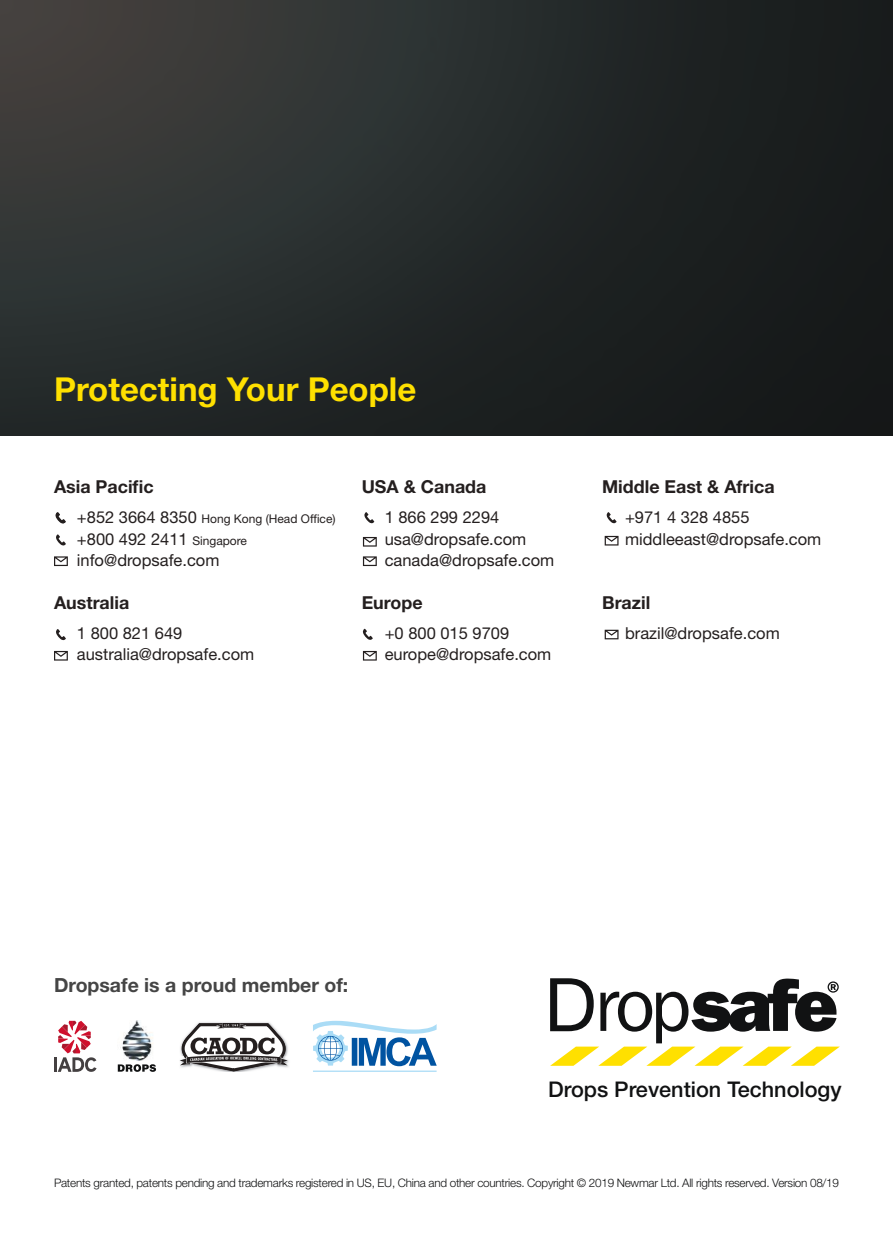
<style>
.page{position:relative;width:893px;height:1242px;background:#fff}
.page>*{position:absolute;margin:0;border:0;box-sizing:border-box;transform-origin:0 0}
.t1{font:700 33px "Helvetica Neue LT Std";color:#ffe000}
.t2{font:500 21.6px "Helvetica Neue LT Std";color:#111213}
.t3{font:700 19.5px "Helvetica Neue LT Std";color:#454545}
.t4{font:700 17.85px "Helvetica Neue LT Std";color:#241f1f}
.t5{font:16.5px/21.5px "Helvetica Neue LT Std";color:#241f1f}
.t6{font:12px "Helvetica Neue LT Std";color:#241f1f}
.t7{font:300 11.7px "Helvetica Neue LT Std";letter-spacing:-.02em;color:#111213}
.s1{font-size:16.5px}
.s2{font-size:12px}
</style>
<div class="page">
<svg style="left:55px;top:512px;width:11px;height:11px"></svg>
<svg style="left:364px;top:512px;width:10px;height:11px"></svg>
<svg style="left:606px;top:512px;width:11px;height:11px"></svg>
<svg style="left:56px;top:629px;width:10px;height:11px"></svg>
<svg style="left:363px;top:629px;width:10px;height:11px"></svg>
<svg style="left:56px;top:534px;width:10px;height:11px"></svg>
<svg style="left:54px;top:556px;width:14px;height:10px"></svg>
<svg style="left:363px;top:556px;width:14px;height:10px"></svg>
<svg style="left:363px;top:537px;width:14px;height:9px"></svg>
<svg style="left:605px;top:630px;width:13px;height:9px"></svg>
<svg style="left:605px;top:536px;width:13px;height:9px"></svg>
<svg style="left:54px;top:651px;width:14px;height:9px"></svg>
<svg style="left:363px;top:651px;width:14px;height:9px"></svg>
<img style="left:0;top:0;width:893px;height:436px">
<hr style="left:54px;top:1057px;width:3px;height:14px;background:#444041">
<svg style="left:58px;top:1020px;width:39px;height:51px"></svg>
<svg style="left:179px;top:1023px;width:111px;height:48px"></svg>
<svg style="left:313px;top:1020px;width:124px;height:51px"></svg>
<img style="left:120px;top:1020px;width:33px;height:40px">
<svg style="left:118px;top:1064px;width:38px;height:7px"></svg>
<svg style="left:550px;top:978px;width:290px;height:87px"></svg>
<h1 class="t1" style="left:54px;top:369px;width:364px">Protecting Your People</h1>
<p class="t4" style="left:54px;top:476px;width:101px">Asia Pacific</p>
<p class="t6" style="left:77px;top:512px;width:260px"><span class="s1">+852 3664 8350</span> Hong Kong (Head Office)</p>
<p class="t5" style="left:77px;top:528px;width:172px">+800 492 2411 <span class="s2">Singapore </span>info@dropsafe.com</p>
<p class="t4" style="left:54px;top:591px;width:77px">Australia</p>
<p class="t5" style="left:77px;top:622px;width:179px">1 800 821 649 australia@dropsafe.com</p>
<p class="t4" style="left:362px;top:476px;width:126px">USA &amp; Canada</p>
<p class="t5" style="left:385px;top:506px;width:171px">1 866 299 2294 usa@dropsafe.com canada@dropsafe.com</p>
<p class="t4" style="left:362px;top:591px;width:62px">Europe</p>
<p class="t5" style="left:385px;top:622px;width:168px">+0 800 015 9709 europe@dropsafe.com</p>
<p class="t4" style="left:602px;top:476px;width:174px">Middle East &amp; Africa</p>
<p class="t5" style="left:625px;top:506px;width:198px">+971 4 328 4855 middleeast@dropsafe.com</p>
<p class="t4" style="left:602px;top:591px;width:50px">Brazil</p>
<p class="t5" style="left:625px;top:622px;width:156px">brazil@dropsafe.com</p>
<p class="t3" style="left:54px;top:973px;width:296px">Dropsafe is a proud member of:</p>
<h2 class="t2" style="left:548px;top:1076px;width:295px">Drops Prevention Technology</h2>
<p class="t7" style="left:54px;top:1176px;width:786px">Patents granted, patents pending and trademarks registered in US, EU, China and other countries. Copyright © 2019 Newmar Ltd. All rights reserved. Version 08/19</p>
</div>
